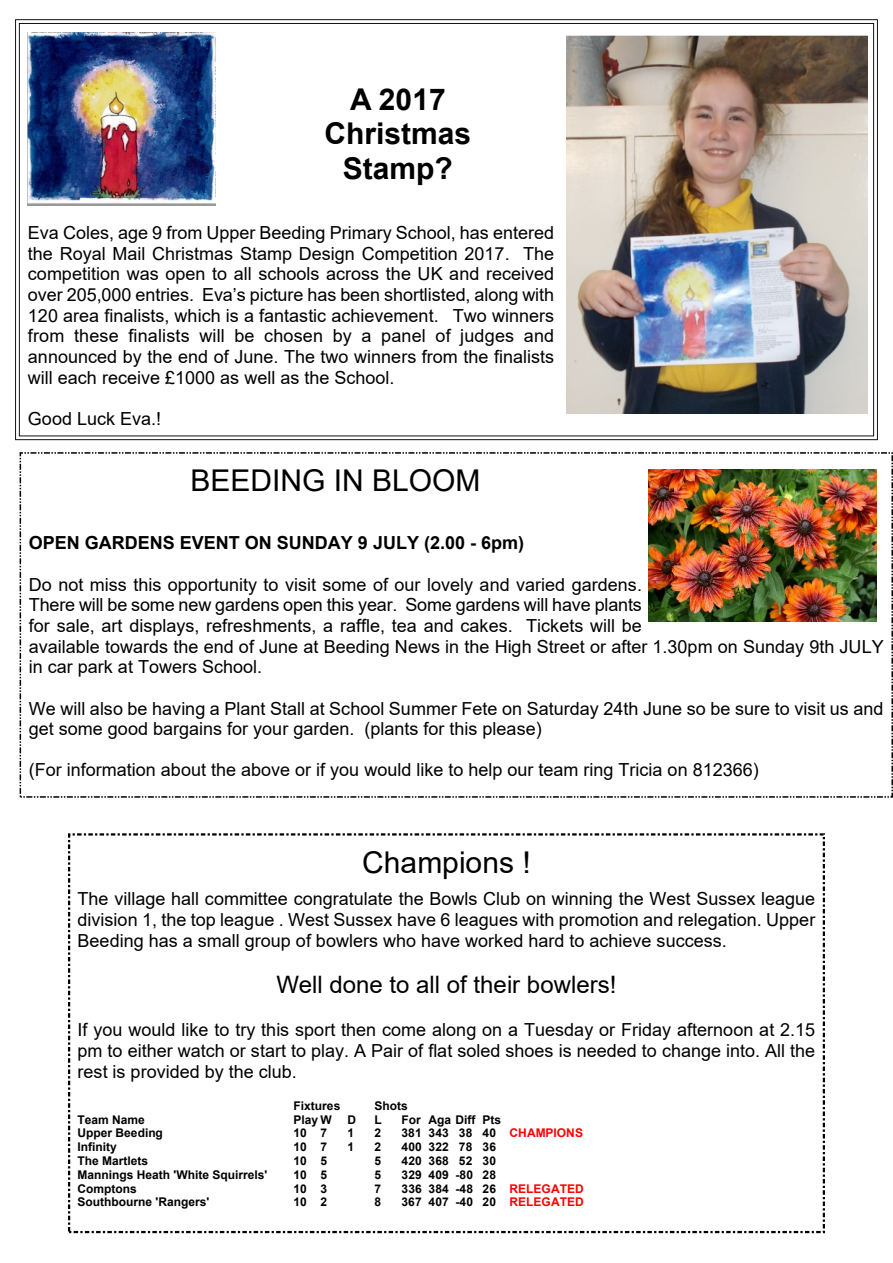
<style>
.page{position:relative;width:893px;height:1263px;background:#fff}
.page>*{position:absolute;margin:0;border:0;box-sizing:border-box;transform-origin:0 0}
.t1{font:30px "Arial";color:#000}
.t2{font:700 30px/34.3px "Arial";color:#000;text-align:center}
.t3{font:24px "Arial";color:#000}
.t4{font:18px/20.7px "Arial";color:#000;text-align:justify}
.t5{font:700 18px "Arial";color:#000}
.t6{font:700 12px "Arial";color:#000}
.s1{color:#f00}
</style>
<div class="page">
<div style="left:20px;top:452px;width:873px;height:346px;border:2px dashed #000"></div>
<img style="left:649px;top:469px;width:227px;height:152px">
<img style="left:15px;top:19px;width:863px;height:421px">
<div style="left:68px;top:833px;width:757px;height:400px;border:2px dashed #000"></div>
<h1 class="t2" style="left:324px;top:85px;width:148px">A 2017<br>Christmas<br>Stamp?</h1>
<p class="t4" style="left:28px;top:224px;width:528px">Eva Coles, age 9 from Upper Beeding Primary School, has entered the Royal Mail Christmas Stamp Design Competition 2017. The competition was open to all schools across the UK and received over 205,000 entries. Eva’s picture has been shortlisted, along with 120 area finalists, which is a fantastic achievement. Two winners from these finalists will be chosen by a panel of judges and announced by the end of June. The two winners from the finalists will each receive £1000 as well as the School.</p>
<p class="t4" style="left:28px;top:410px;width:135px">Good Luck Eva.!</p>
<h1 class="t1" style="left:190px;top:470px;width:292px">BEEDING IN BLOOM</h1>
<p class="t5" style="left:29px;top:536px;width:497px">OPEN GARDENS EVENT ON SUNDAY 9 JULY (2.00 - 6pm)</p>
<p class="t4" style="left:29px;top:576px;width:856px;text-align:left">Do not miss this opportunity to visit some of our lovely and varied gardens.<br>There will be some new gardens open this year. Some gardens will have plants<br>for sale, art displays, refreshments, a raffle, tea and cakes. Tickets will be<br>available towards the end of June at Beeding News in the High Street or after 1.30pm on Sunday 9th JULY in car park at Towers School.</p>
<p class="t4" style="left:29px;top:699px;width:856px">We will also be having a Plant Stall at School Summer Fete on Saturday 24th June so be sure to visit us and get some good bargains for your garden. (plants for this please)</p>
<p class="t4" style="left:29px;top:761px;width:731px">(For information about the above or if you would like to help our team ring Tricia on 812366)</p>
<h1 class="t1" style="left:362px;top:851px;width:170px">Champions !</h1>
<p class="t4" style="left:78px;top:890px;width:739px">The village hall committee congratulate the Bowls Club on winning the West Sussex league division 1, the top league . West Sussex have 6 leagues with promotion and relegation. Upper Beeding has a small group of bowlers who have worked hard to achieve success.</p>
<h2 class="t3" style="left:277px;top:976px;width:341px">Well done to all of their bowlers!</h2>
<p class="t4" style="left:78px;top:1021px;width:739px">If you would like to try this sport then come along on a Tuesday or Friday afternoon at 2.15 pm to either watch or start to play. A Pair of flat soled shoes is needed to change into. All the rest is provided by the club.</p>
<p class="t6" style="left:294px;top:1101px;width:48px">Fixtures</p>
<p class="t6" style="left:375px;top:1101px;width:35px">Shots</p>
<p class="t6" style="left:78px;top:1115px;width:69px">Team Name</p>
<p class="t6" style="left:294px;top:1115px;width:40px">Play W</p>
<p class="t6" style="left:348px;top:1115px;width:10px">D</p>
<p class="t6" style="left:375px;top:1115px;width:9px">L</p>
<p class="t6" style="left:402px;top:1115px;width:101px">For Aga Diff Pts</p>
<p class="t6" style="left:78px;top:1129px;width:87px">Upper Beeding</p>
<p class="t6" style="left:294px;top:1129px;width:35px">10 7</p>
<p class="t6" style="left:348px;top:1129px;width:8px">1</p>
<p class="t6" style="left:375px;top:1129px;width:8px">2</p>
<p class="t6" style="left:402px;top:1129px;width:183px">381 343 38 40 <span class="s1">CHAMPIONS</span></p>
<p class="t6" style="left:78px;top:1142px;width:41px">Infinity</p>
<p class="t6" style="left:294px;top:1142px;width:35px">10 7</p>
<p class="t6" style="left:348px;top:1142px;width:8px">1</p>
<p class="t6" style="left:375px;top:1142px;width:8px">2</p>
<p class="t6" style="left:402px;top:1142px;width:96px">400 322 78 36</p>
<p class="t6" style="left:78px;top:1156px;width:72px">The Martlets</p>
<p class="t6" style="left:294px;top:1156px;width:35px">10 5</p>
<p class="t6" style="left:375px;top:1156px;width:8px">5</p>
<p class="t6" style="left:402px;top:1156px;width:96px">420 368 52 30</p>
<p class="t6" style="left:78px;top:1170px;width:191px">Mannings Heath 'White Squirrels'</p>
<p class="t6" style="left:294px;top:1170px;width:35px">10 5</p>
<p class="t6" style="left:375px;top:1170px;width:8px">5</p>
<p class="t6" style="left:402px;top:1170px;width:96px">329 409 -80 28</p>
<p class="t6" style="left:78px;top:1184px;width:61px">Comptons</p>
<p class="t6" style="left:294px;top:1184px;width:35px">10 3</p>
<p class="t6" style="left:375px;top:1184px;width:8px">7</p>
<p class="t6" style="left:402px;top:1184px;width:184px">336 384 -48 26 <span class="s1">RELEGATED</span></p>
<p class="t6" style="left:78px;top:1197px;width:133px">Southbourne 'Rangers'</p>
<p class="t6" style="left:294px;top:1197px;width:35px">10 2</p>
<p class="t6" style="left:375px;top:1197px;width:8px">8</p>
<p class="t6" style="left:402px;top:1197px;width:184px">367 407 -40 20 <span class="s1">RELEGATED</span></p>
</div>
